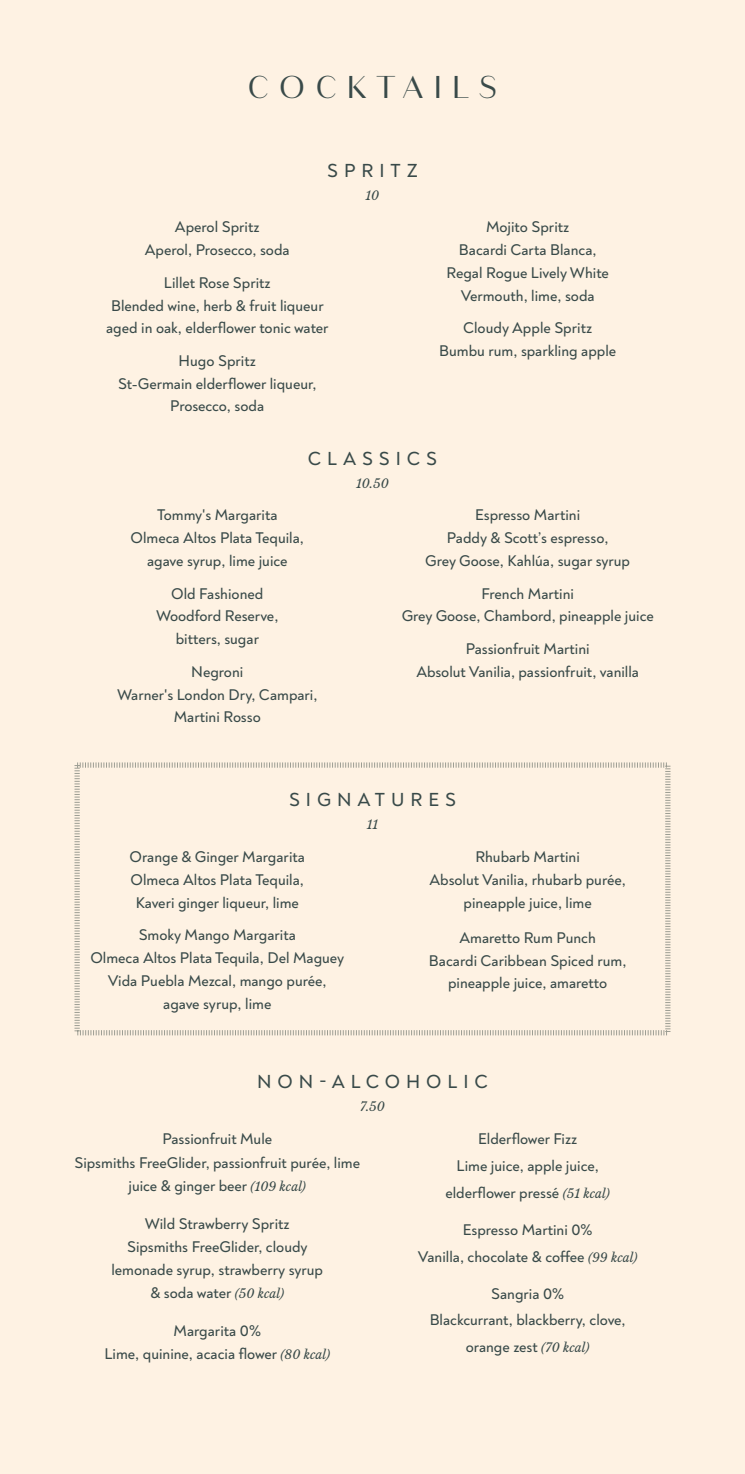
<style>
.page{position:relative;width:745px;height:1474px;background:#fff}
.page>*{position:absolute;margin:0;border:0;box-sizing:border-box;transform-origin:0 0}
.t1{font:31.5px "Modny";letter-spacing:.29em;color:#394a49}
.t2{font:500 19.25px "Noah Grotesque";letter-spacing:.31em;color:#394a49}
.t3{font:500 15.75px/22.8px "Noah Grotesque";color:#394a49;text-align:center}
.t4{font:italic 12.25px "Libre Baskerville";color:#394a49}
.s1{font-family:"Libre Baskerville";font-weight:400;font-style:italic;font-size:12.25px}
</style>
<div class="page">
<div style="left:0;top:0;width:744px;height:1473px;background:#fef2e3"></div>
<svg style="left:74px;top:762px;width:597px;height:274px"></svg>
<h1 class="t1" style="left:247px;top:69px;width:252px">COCKTAILS</h1>
<p class="t2" style="left:327px;top:158px;width:92px">SPRITZ</p>
<p class="t4" style="left:365px;top:188px;width:15px">10</p>
<p class="t3" style="left:145px;top:216px;width:146px">Aperol Spritz<br>Aperol, Prosecco, soda</p>
<p class="t3" style="left:106px;top:271px;width:224px">Lillet Rose Spritz<br>Blended wine, herb &amp; fruit liqueur aged in oak, elderflower tonic water</p>
<p class="t3" style="left:118px;top:349px;width:200px">Hugo Spritz<br>St-Germain elderflower liqueur,<br>Prosecco, soda</p>
<p class="t3" style="left:446px;top:216px;width:164px">Mojito Spritz<br>Bacardi Carta Blanca,<br>Regal Rogue Lively White<br>Vermouth, lime, soda</p>
<p class="t3" style="left:439px;top:317px;width:178px">Cloudy Apple Spritz<br>Bumbu rum, sparkling apple</p>
<p class="t2" style="left:308px;top:446px;width:130px">CLASSICS</p>
<p class="t4" style="left:356px;top:476px;width:34px">10.50</p>
<p class="t3" style="left:130px;top:504px;width:175px">Tommy's Margarita<br>Olmeca Altos Plata Tequila, agave syrup, lime juice</p>
<p class="t3" style="left:156px;top:582px;width:124px">Old Fashioned<br>Woodford Reserve, bitters, sugar</p>
<p class="t3" style="left:117px;top:660px;width:202px">Negroni<br>Warner's London Dry, Campari,<br>Martini Rosso</p>
<p class="t3" style="left:425px;top:504px;width:206px">Espresso Martini<br>Paddy &amp; Scott’s espresso,<br>Grey Goose, Kahlúa, sugar syrup</p>
<p class="t3" style="left:401px;top:582px;width:253px">French Martini<br>Grey Goose, Chambord, pineapple juice</p>
<p class="t3" style="left:416px;top:637px;width:224px">Passionfruit Martini<br>Absolut Vanilia, passionfruit, vanilla</p>
<p class="t2" style="left:289px;top:788px;width:168px">SIGNATURES</p>
<p class="t4" style="left:366px;top:817px;width:13px">11</p>
<p class="t3" style="left:129px;top:845px;width:177px">Orange &amp; Ginger Margarita<br>Olmeca Altos Plata Tequila,<br>Kaveri ginger liqueur, lime</p>
<p class="t3" style="left:90px;top:923px;width:255px">Smoky Mango Margarita<br>Olmeca Altos Plata Tequila, Del Maguey<br>Vida Puebla Mezcal, mango purée, agave syrup, lime</p>
<p class="t3" style="left:429px;top:845px;width:198px">Rhubarb Martini<br>Absolut Vanilia, rhubarb purée, pineapple juice, lime</p>
<p class="t3" style="left:428px;top:926px;width:199px">Amaretto Rum Punch<br>Bacardi Caribbean Spiced rum, pineapple juice, amaretto</p>
<p class="t2" style="left:257px;top:1069px;width:232px">NON-ALCOHOLIC</p>
<p class="t4" style="left:360px;top:1099px;width:26px">7.50</p>
<p class="t3" style="left:74px;top:1127px;width:287px">Passionfruit Mule<br>Sipsmiths FreeGlider, passionfruit purée, lime juice &amp; ginger beer <span class="s1">(109 kcal)</span></p>
<p class="t3" style="left:111px;top:1211px;width:213px">Wild Strawberry Spritz<br>Sipsmiths FreeGlider, cloudy lemonade syrup, strawberry syrup &amp; soda water <span class="s1">(50 kcal)</span></p>
<p class="t3" style="left:104px;top:1319px;width:227px">Margarita 0%<br>Lime, quinine, acacia flower <span class="s1">(80 kcal)</span></p>
<p class="t3" style="left:445px;top:1125px;width:166px;line-height:26.8px">Elderflower Fizz<br>Lime juice, apple juice, elderflower pressé <span class="s1">(51 kcal)</span></p>
<p class="t3" style="left:417px;top:1216px;width:221px;line-height:26.8px">Espresso Martini 0%<br>Vanilla, chocolate &amp; coffee <span class="s1">(99 kcal)</span></p>
<p class="t3" style="left:429px;top:1279px;width:197px;line-height:26.8px">Sangria 0%<br>Blackcurrant, blackberry, clove, orange zest <span class="s1">(70 kcal)</span></p>
</div>
